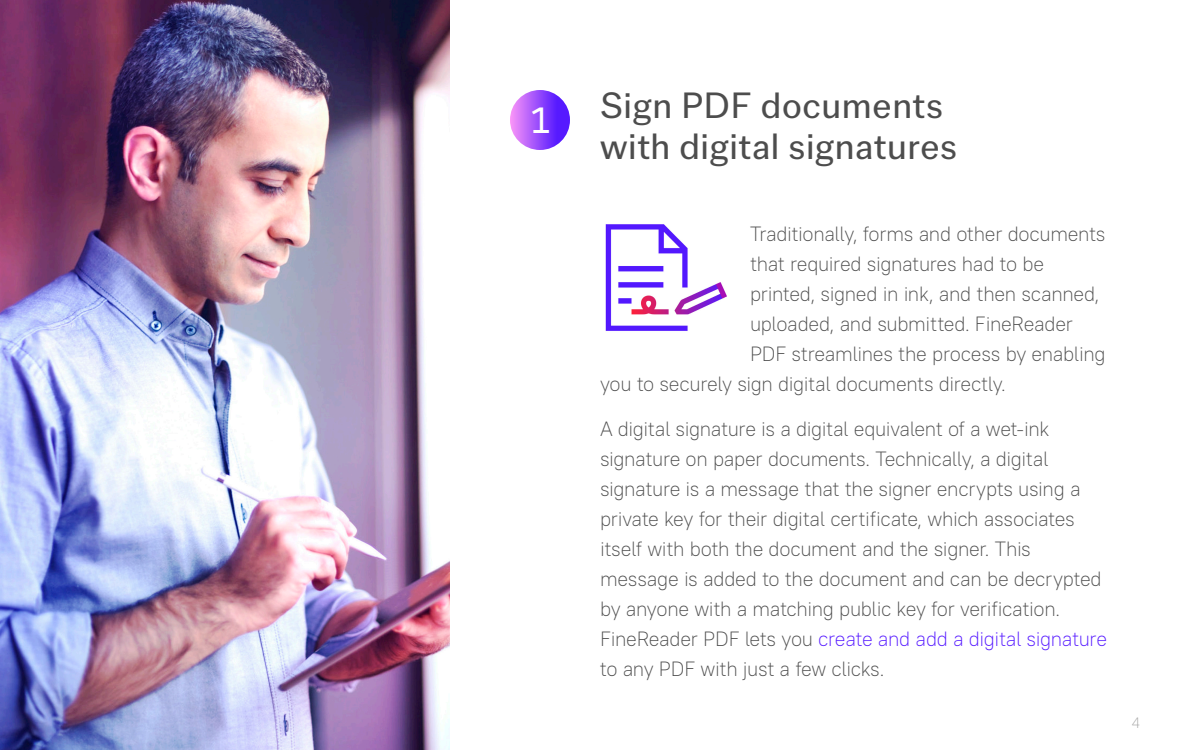
<style>
.page{position:relative;width:1200px;height:750px;background:#fff}
.page>*{position:absolute;margin:0;border:0;box-sizing:border-box;transform-origin:0 0}
.header_58{font:100 37.5px/41.2px "Co Fo X Beta 1";letter-spacing:.03em;color:#4d4d4d}
.подписи_к_цифрам_58{font:100 37.5px "Co Fo X Beta 1";color:#fff}
.main_33{font:200 20.62px/30px "PT Root";letter-spacing:-.02em;color:#4d4d4d}
.t1{font:200 15px "PT Root";color:#a6a6a6}
.s1{color:#5519ff}
</style>
<div class="page">
<img style="left:0;top:0;width:450px;height:750px">
<svg style="left:510px;top:90px;width:60px;height:60px;background:#954afc"></svg>
<img style="left:605px;top:224px;width:121px;height:107px">
<p class="подписи_к_цифрам_58" style="left:530px;top:98px;width:21px">1</p>
<p class="header_58" style="left:600px;top:85px;width:358px">Sign PDF documents with digital signatures</p>
<p class="main_33" style="left:750px;top:219px;width:357px">Traditionally, forms and other documents that required signatures had to be printed, signed in ink, and then scanned, uploaded, and submitted. FineReader PDF streamlines the process by enabling</p>
<p class="main_33" style="left:600px;top:369px;width:407px">you to securely sign digital documents directly.</p>
<p class="main_33" style="left:600px;top:414px;width:509px">A digital signature is a digital equivalent of a wet-ink signature on paper documents. Technically, a digital signature is a message that the signer encrypts using a private key for their digital certificate, which associates itself with both the document and the signer. This message is added to the document and can be decrypted by anyone with a matching public key for verification.<br>FineReader PDF lets you <span class="s1">create and add a digital signature </span>to any PDF with just a few clicks.</p>
<p class="t1" style="left:1132px;top:713px;width:10px">4</p>
</div>
